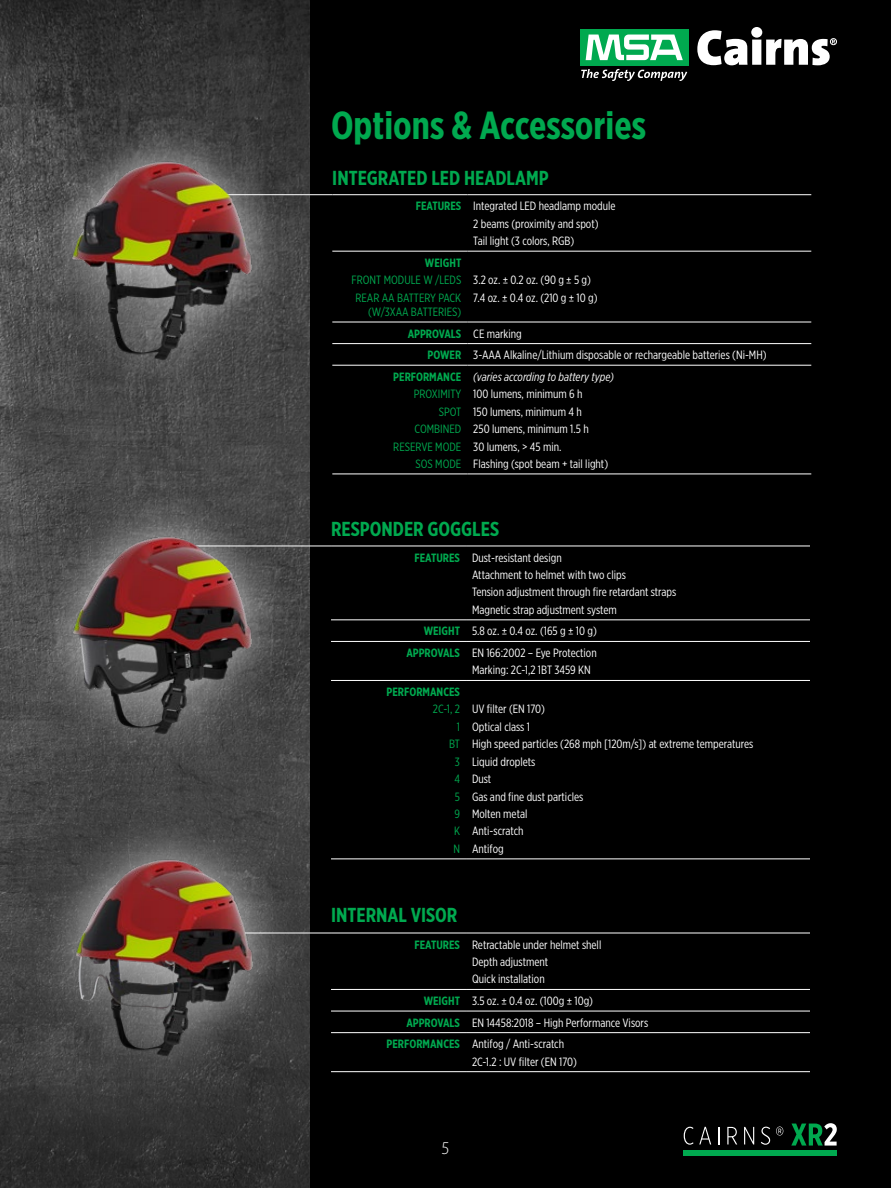
<style>
.page{position:relative;width:891px;height:1188px;background:#000}
.page>*{position:absolute;margin:0;border:0;box-sizing:border-box;transform-origin:0 0}
.t1{font:700 39px "Gotham X Narrow";color:#00a94f}
.t2{font:700 20.25px "Gotham X Narrow";color:#00a94f}
.t3{font:300 semi-condensed 18px "Myriad Pro";color:#fff}
.t4{font:12px/17.4px "Gotham X Narrow";color:#fff}
.t5{font:12px/17.4px "Gotham X Narrow";color:#00a94f;text-align:right}
.t6{font:700 12px "Gotham X Narrow";color:#00a94f}
.t7{font:italic 12px "Gotham X Narrow";color:#fff}
.s1{font-weight:700;color:#00a94f}
.s2{font-weight:400;color:#fff}
</style>
<div class="page">
<img style="left:0;top:0;width:310px;height:1188px">
<div style="left:580px;top:29px;width:108px;height:36px;background:#00a94f"></div>
<svg style="left:586px;top:35px;width:97px;height:25px"></svg>
<svg style="left:581px;top:69px;width:106px;height:12px"></svg>
<svg style="left:697px;top:27px;width:140px;height:38px"></svg>
<svg style="left:684px;top:1127px;width:27px;height:18px"></svg>
<svg style="left:718px;top:1127px;width:1px;height:17px"></svg>
<svg style="left:727px;top:1127px;width:10px;height:17px"></svg>
<svg style="left:744px;top:1127px;width:10px;height:17px"></svg>
<svg style="left:761px;top:1127px;width:9px;height:18px"></svg>
<svg style="left:776px;top:1127px;width:7px;height:9px"></svg>
<div style="left:683px;top:1150px;width:154px;height:6px;background:#00a94f"></div>
<svg style="left:791px;top:1123px;width:46px;height:23px"></svg>
<hr style="left:331px;top:546px;width:135px;height:1px;background:#fff">
<hr style="left:466px;top:546px;width:344px;height:1px;background:#fff">
<hr style="left:331px;top:619px;width:135px;height:1px;background:#fff">
<hr style="left:466px;top:619px;width:344px;height:1px;background:#fff">
<hr style="left:331px;top:641px;width:135px;height:1px;background:#fff">
<hr style="left:466px;top:641px;width:344px;height:1px;background:#fff">
<hr style="left:331px;top:680px;width:135px;height:1px;background:#fff">
<hr style="left:466px;top:680px;width:344px;height:1px;background:#fff">
<hr style="left:331px;top:859px;width:135px;height:1px;background:#fff">
<hr style="left:466px;top:859px;width:344px;height:1px;background:#fff">
<hr style="left:188px;top:546px;width:143px;height:1px;background:#fff">
<div style="left:27px;top:488px;width:272px;height:292px;background:#fff;opacity:.75"></div>
<img style="left:57px;top:531px;width:212px;height:207px">
<hr style="left:331px;top:933px;width:135px;height:1px;background:#fff">
<hr style="left:466px;top:933px;width:344px;height:1px;background:#fff">
<hr style="left:331px;top:989px;width:135px;height:1px;background:#fff">
<hr style="left:466px;top:989px;width:344px;height:1px;background:#fff">
<hr style="left:331px;top:1011px;width:135px;height:1px;background:#fff">
<hr style="left:466px;top:1011px;width:344px;height:1px;background:#fff">
<hr style="left:331px;top:1032px;width:135px;height:1px;background:#fff">
<hr style="left:466px;top:1032px;width:344px;height:1px;background:#fff">
<hr style="left:331px;top:1071px;width:135px;height:1px;background:#fff">
<hr style="left:466px;top:1071px;width:344px;height:1px;background:#fff">
<hr style="left:188px;top:933px;width:143px;height:1px;background:#fff">
<div style="left:29px;top:812px;width:271px;height:289px;background:#fff;opacity:.75"></div>
<img style="left:57px;top:851px;width:212px;height:209px">
<hr style="left:332px;top:194px;width:135px;height:1px;background:#fff">
<hr style="left:467px;top:194px;width:344px;height:1px;background:#fff">
<hr style="left:332px;top:251px;width:135px;height:1px;background:#fff">
<hr style="left:467px;top:251px;width:344px;height:1px;background:#fff">
<hr style="left:332px;top:322px;width:135px;height:1px;background:#fff">
<hr style="left:467px;top:322px;width:344px;height:1px;background:#fff">
<hr style="left:332px;top:343px;width:135px;height:1px;background:#fff">
<hr style="left:467px;top:343px;width:344px;height:1px;background:#fff">
<hr style="left:332px;top:365px;width:135px;height:1px;background:#fff">
<hr style="left:467px;top:365px;width:344px;height:1px;background:#fff">
<hr style="left:332px;top:474px;width:135px;height:1px;background:#fff">
<hr style="left:467px;top:474px;width:344px;height:1px;background:#fff">
<hr style="left:189px;top:194px;width:143px;height:1px;background:#fff">
<div style="left:27px;top:113px;width:271px;height:292px;background:#fff;opacity:.75"></div>
<img style="left:55px;top:153px;width:215px;height:211px">
<h1 class="t1" style="left:331px;top:101px;width:316px">Options &amp; Accessories</h1>
<h2 class="t2" style="left:332px;top:166px;width:218px">INTEGRATED LED HEADLAMP</h2>
<p class="t4" style="left:473px;top:197px;width:144px;text-indent:-58px"><span class="s1">FEATURES</span> Integrated LED headlamp module<br>2 beams (proximity and spot)<br>Tail light (3 colors, RGB)</p>
<p class="t6" style="left:425px;top:255px;width:38px">WEIGHT</p>
<p class="t5" style="left:352px;top:271px;width:111px;text-align:center">FRONT MODULE W /LEDS<br>REAR AA BATTERY PACK</p>
<p class="t5" style="left:368px;top:303px;width:95px">(W/3XAA BATTERIES)</p>
<p class="t4" style="left:473px;top:271px;width:126px">3.2 oz. ± 0.2 oz. (90 g ± 5 g)<br>7.4 oz. ± 0.4 oz. (210 g ± 10 g)</p>
<p class="t6" style="left:408px;top:326px;width:116px">APPROVALS <span class="s2">CE marking</span></p>
<p class="t4" style="left:428px;top:346px;width:341px"><span class="s1">POWER</span> 3-AAA Alkaline/Lithium disposable or rechargeable batteries (Ni-MH)</p>
<p class="t6" style="left:393px;top:369px;width:70px">PERFORMANCE</p>
<p class="t5" style="left:393px;top:385px;width:70px">PROXIMITY<br>SPOT<br>COMBINED<br>RESERVE MODE<br>SOS MODE</p>
<p class="t7" style="left:473px;top:369px;width:142px">(varies according to battery type)</p>
<p class="t4" style="left:473px;top:385px;width:136px">100 lumens, minimum 6 h<br>150 lumens, minimum 4 h<br>250 lumens, minimum 1.5 h<br>30 lumens, &gt; 45 min.<br>Flashing (spot beam + tail light)</p>
<h2 class="t2" style="left:331px;top:517px;width:170px">RESPONDER GOGGLES</h2>
<p class="t4" style="left:472px;top:548px;width:206px;text-indent:-58px"><span class="s1">FEATURES</span> Dust-resistant design<br>Attachment to helmet with two clips<br>Tension adjustment through fire retardant straps Magnetic strap adjustment system</p>
<p class="t4" style="left:406px;top:620px;width:192px;line-height:21.6px;text-align:right"><span class="s1">WEIGHT</span> 5.8 oz. ± 0.4 oz. (165 g ± 10 g)<br><span class="s1">APPROVALS</span> EN 166:2002 – Eye Protection</p>
<p class="t4" style="left:472px;top:661px;width:120px">Marking: 2C-1,2 1BT 3459 KN</p>
<p class="t6" style="left:387px;top:684px;width:75px">PERFORMANCES</p>
<p class="t5" style="left:433px;top:700px;width:29px">2C-1, 2<br>1<br>BT<br>3<br>4<br>5<br>9<br>K<br>N</p>
<p class="t4" style="left:472px;top:700px;width:283px">UV filter (EN 170)<br>Optical class 1<br>High speed particles (268 mph [120m/s]) at extreme temperatures<br>Liquid droplets<br>Dust<br>Gas and fine dust particles<br>Molten metal<br>Anti-scratch<br>Antifog</p>
<h2 class="t2" style="left:331px;top:903px;width:128px">INTERNAL VISOR</h2>
<p class="t4" style="left:415px;top:936px;width:188px;text-align:center"><span class="s1">FEATURES</span> Retractable under helmet shell<br>Depth adjustment<br>Quick installation</p>
<p class="t4" style="left:424px;top:992px;width:171px"><span class="s1">WEIGHT</span> 3.5 oz. ± 0.4 oz. (100g ± 10g)</p>
<p class="t4" style="left:406px;top:1014px;width:243px"><span class="s1">APPROVALS</span> EN 14458:2018 – High Performance Visors</p>
<p class="t4" style="left:387px;top:1035px;width:179px"><span class="s1">PERFORMANCES</span> Antifog / Anti-scratch</p>
<p class="t4" style="left:472px;top:1053px;width:106px">2C-1.2 : UV filter (EN 170)</p>
<h3 class="t3" style="left:441px;top:1138px;width:10px">5</h3>
</div>
